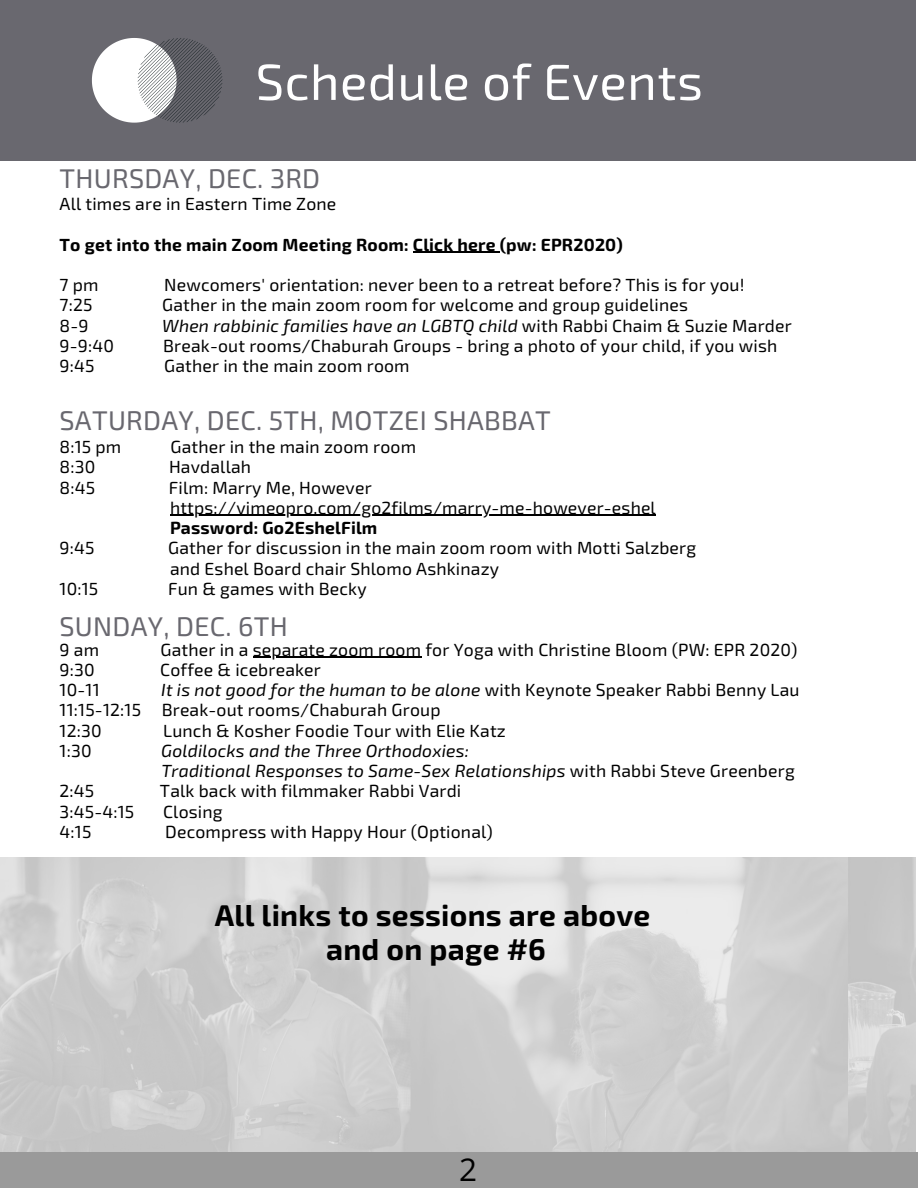
<style>
.page{position:relative;width:918px;height:1188px;background:#fff}
.page>*{position:absolute;margin:0;border:0;box-sizing:border-box;transform-origin:0 0}
.t1{font:50.85px "Exo 2";letter-spacing:.01em;color:#fff}
.t2{font:31.5px "Open Sans";color:#000}
.t3{font:700 30px/34.8px "Exo 2";letter-spacing:.01em;color:#000;text-align:center}
.t4{font:27px "Exo 2";letter-spacing:.01em;color:#69686f}
.t5{font:17.55px/20.2px "Exo 2";letter-spacing:.01em;color:#000}
.t6{font:italic 17.55px/20.2px "Exo 2";letter-spacing:.01em;color:#000}
.t7{font:700 17.55px "Exo 2";letter-spacing:.01em;color:#000}
.s1{font-style:normal}
.s2{font-style:italic}
</style>
<div class="page">
<div style="left:0;top:0;width:916px;height:161px;background:#69686f"></div>
<svg style="left:92px;top:38px;width:130px;height:85px"></svg>
<img style="left:0;top:858px;width:916px;height:295px">
<div style="left:0;top:1153px;width:918px;height:35px;background:#9a9a9a"></div>
<hr style="left:413px;top:252px;width:87px;height:1px;background:#000">
<hr style="left:170px;top:515px;width:486px;height:1px;background:#000">
<hr style="left:253px;top:657px;width:168px;height:1px;background:#000">
<h1 class="t1" style="left:256px;top:49px;width:449px">Schedule of Events</h1>
<h3 class="t4" style="left:60px;top:161px;width:262px">THURSDAY, DEC. 3RD</h3>
<p class="t5" style="left:60px;top:193px;width:278px">All times are in Eastern Time Zone</p>
<p class="t7" style="left:60px;top:233px;width:565px">To get into the main Zoom Meeting Room: Click here (pw: EPR2020)</p>
<p class="t5" style="left:60px;top:274px;width:41px">7 pm</p>
<p class="t5" style="left:164px;top:274px;width:582px">Newcomers' orientation: never been to a retreat before? This is for you!</p>
<p class="t5" style="left:60px;top:294px;width:34px">7:25</p>
<p class="t5" style="left:162px;top:294px;width:527px">Gather in the main zoom room for welcome and group guidelines</p>
<p class="t5" style="left:60px;top:314px;width:30px">8-9</p>
<p class="t6" style="left:162px;top:314px;width:631px">When rabbinic families have an LGBTQ child <span class="s1">with Rabbi Chaim &amp; Suzie Marder</span></p>
<p class="t5" style="left:60px;top:335px;width:56px">9-9:40</p>
<p class="t5" style="left:163px;top:335px;width:616px">Break-out rooms/Chaburah Groups - bring a photo of your child, if you wish</p>
<p class="t5" style="left:60px;top:355px;width:36px">9:45</p>
<p class="t5" style="left:164px;top:355px;width:247px">Gather in the main zoom room</p>
<h3 class="t4" style="left:60px;top:403px;width:493px">SATURDAY, DEC. 5TH, MOTZEI SHABBAT</h3>
<p class="t5" style="left:60px;top:436px;width:63px">8:15 pm</p>
<p class="t5" style="left:171px;top:436px;width:247px">Gather in the main zoom room</p>
<p class="t5" style="left:60px;top:456px;width:37px">8:30</p>
<p class="t5" style="left:169px;top:456px;width:84px">Havdallah</p>
<p class="t5" style="left:60px;top:476px;width:37px">8:45</p>
<p class="t5" style="left:169px;top:476px;width:488px">Film: Marry Me, However https://vimeopro.com/go2films/marry-me-however-eshel</p>
<p class="t7" style="left:170px;top:516px;width:209px">Password: Go2EshelFilm</p>
<p class="t5" style="left:60px;top:537px;width:36px">9:45</p>
<p class="t5" style="left:168px;top:537px;width:529px">Gather for discussion in the main zoom room with Motti Salzberg and Eshel Board chair Shlomo Ashkinazy</p>
<p class="t5" style="left:60px;top:578px;width:40px">10:15</p>
<p class="t5" style="left:168px;top:578px;width:200px">Fun &amp; games with Becky</p>
<h3 class="t4" style="left:60px;top:609px;width:230px">SUNDAY, DEC. 6TH</h3>
<p class="t5" style="left:60px;top:638px;width:41px">9 am</p>
<p class="t5" style="left:161px;top:638px;width:638px">Gather in a separate zoom room for Yoga with Christine Bloom (PW: EPR 2020)</p>
<p class="t5" style="left:60px;top:659px;width:37px">9:30</p>
<p class="t5" style="left:160px;top:659px;width:162px">Coffee &amp; icebreaker</p>
<p class="t5" style="left:60px;top:679px;width:42px">10-11</p>
<p class="t5" style="left:60px;top:679px;width:742px;text-indent:102px"><span class="s2">It is not good for the human to be alone</span> with Keynote Speaker Rabbi Benny Lau<br>11:15-12:15 Break-out rooms/Chaburah Group<br>12:30</p>
<p class="t5" style="left:163px;top:719px;width:344px">Lunch &amp; Kosher Foodie Tour with Elie Katz</p>
<p class="t5" style="left:60px;top:740px;width:34px">1:30</p>
<p class="t6" style="left:161px;top:740px;width:635px">Goldilocks and the Three Orthodoxies:<br>Traditional Responses to Same-Sex Relationships <span class="s1">with Rabbi Steve Greenberg</span></p>
<p class="t5" style="left:60px;top:780px;width:36px">2:45</p>
<p class="t5" style="left:160px;top:780px;width:303px">Talk back with filmmaker Rabbi Vardi</p>
<p class="t5" style="left:60px;top:800px;width:76px">3:45-4:15</p>
<p class="t5" style="left:163px;top:800px;width:61px">Closing</p>
<p class="t5" style="left:60px;top:821px;width:33px">4:15</p>
<p class="t5" style="left:165px;top:821px;width:329px">Decompress with Happy Hour (Optional)</p>
<h3 class="t3" style="left:215px;top:896px;width:437px">All links to sessions are above and on page #6</h3>
<h2 class="t2" style="left:459px;top:1148px;width:19px">2</h2>
</div>
